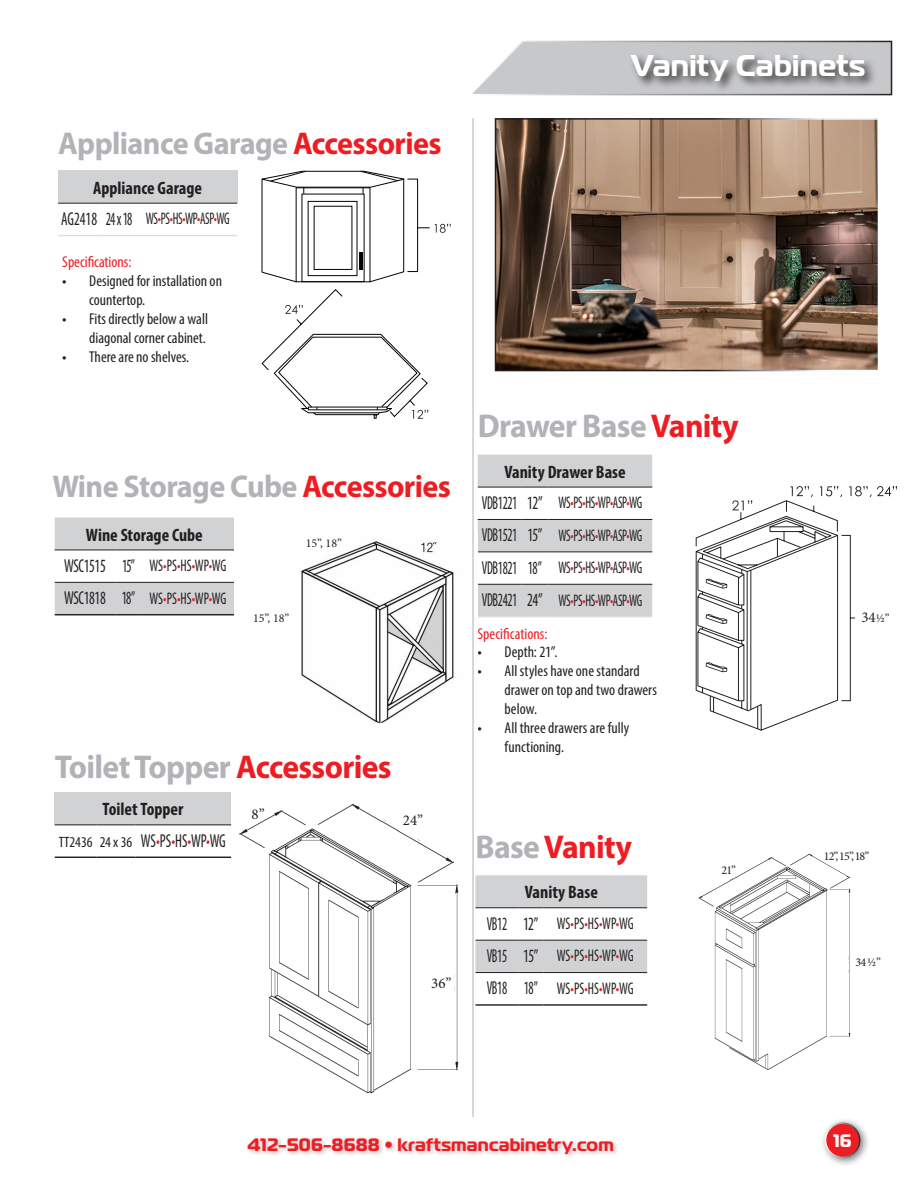
<style>
.page{position:relative;width:918px;height:1188px;background:#fff}
.page>*{position:absolute;margin:0;border:0;box-sizing:border-box;transform-origin:0 0}
.Header_H1{font:700 33px "Myriad Pro";letter-spacing:-.02em;color:#b2b3b7;scale:.96 1}
.Header_H1-2{font:700 33px "Myriad Pro";letter-spacing:-.02em;color:#ee1d23;scale:.96 1}
.Header_H1-3{font:700 31.5px "Myriad Pro";letter-spacing:-.02em;color:#b2b3b7;scale:.96 1}
.t1{font:700 30px "Magistral";letter-spacing:.01em;color:#fff}
.Table_Left_Bold{font:condensed 18.75px "Myriad Pro";letter-spacing:-.025em;color:#231f20;scale:.71 1}
.Table_Content_Red{font:condensed 18.75px "Myriad Pro";letter-spacing:-.01em;color:#231f20;scale:.8 1}
.Table_Left_Bold-2{font:condensed 18.75px "Myriad Pro";letter-spacing:-.025em;color:#231f20;scale:.8 1}
.Table_Content_Red-2{font:condensed 18.75px "Myriad Pro";letter-spacing:-.01em;color:#231f20;scale:.72 1}
.Table_Left_Bold-3{font:700 condensed 18px "Myriad Pro";color:#231f20}
.t2{font:700 18px "Magistral";letter-spacing:.01em;color:#ee1d23}
.t3{font:700 18px "Magistral";color:#fff}
.Table_Content_Red-3{font:condensed 16.8px "Myriad Pro";letter-spacing:-.02em;color:#231f20;scale:.74 1}
.Table_Content_Red-4{font:condensed 16.8px "Myriad Pro";letter-spacing:-.02em;color:#231f20;scale:.8 1}
.t4{font:condensed 15.75px/18.9px "Myriad Pro";color:#231f20}
.t5{font:condensed 15.75px "Myriad Pro";color:#ee1d23}
.t6{font:15px "Minion Pro";color:#231f20}
.Table_Left_Bold-4{font:condensed 15px "Myriad Pro";color:#231f20}
.t7{font:12px "Minion Pro";letter-spacing:-.075em;color:#231f20}
.s1{color:#ee1d23}
.s2{font-stretch:normal}
.s3{color:#b2b3b7}
.s4{font-size:12px}
</style>
<div class="page">
<img style="left:231px;top:803px;width:228px;height:291px">
<div style="left:55px;top:792px;width:176px;height:33px;background:#d1d2d4"></div>
<hr style="left:55px;top:825px;width:42px;height:1px;background:#231f20">
<hr style="left:97px;top:825px;width:39px;height:1px;background:#231f20">
<hr style="left:136px;top:825px;width:95px;height:1px;background:#231f20">
<hr style="left:55px;top:857px;width:42px;height:1px;background:#231f20">
<hr style="left:97px;top:857px;width:39px;height:1px;background:#231f20">
<hr style="left:136px;top:857px;width:95px;height:1px;background:#231f20">
<div style="left:245px;top:1135px;width:375px;height:26px;background:#231f20;opacity:.3"></div>
<div style="left:820px;top:1117px;width:50px;height:51px;background:#231f20;opacity:.6"></div>
<div style="left:826px;top:1123px;width:34px;height:34px;background:#ee1d23;border-radius:50%"></div>
<div style="left:825px;top:1122px;width:35px;height:36px;border:2px solid #fff;border-radius:50%"></div>
<div style="left:58px;top:171px;width:179px;height:32px;background:#d1d2d4"></div>
<hr style="left:58px;top:203px;width:42px;height:1px;background:#231f20">
<hr style="left:100px;top:203px;width:38px;height:1px;background:#231f20">
<hr style="left:138px;top:203px;width:99px;height:1px;background:#231f20">
<hr style="left:58px;top:235px;width:42px;height:1px;background:#dcdddf">
<hr style="left:100px;top:235px;width:38px;height:1px;background:#dcdddf">
<hr style="left:138px;top:235px;width:99px;height:1px;background:#dcdddf">
<svg style="left:261px;top:170px;width:190px;height:249px"></svg>
<img style="left:498px;top:121px;width:378px;height:247px">
<svg style="left:695px;top:486px;width:202px;height:245px"></svg>
<svg style="left:478px;top:455px;width:174px;height:162px"></svg>
<hr style="left:548px;top:616px;width:104px;height:1px;background:#dcdddf">
<svg style="left:472px;top:40px;width:421px;height:56px;background:#c9cacc"></svg>
<div style="left:628px;top:52px;width:249px;height:42px;background:#231f20;opacity:.85"></div>
<img style="left:698px;top:854px;width:153px;height:216px">
<svg style="left:476px;top:875px;width:171px;height:98px"></svg>
<hr style="left:543px;top:972px;width:104px;height:1px;background:#231f20">
<hr style="left:476px;top:1004px;width:42px;height:2px;background:#231f20">
<hr style="left:518px;top:1004px;width:25px;height:2px;background:#231f20">
<hr style="left:543px;top:1004px;width:104px;height:2px;background:#231f20">
<svg style="left:808px;top:853px;width:43px;height:27px"></svg>
<svg style="left:699px;top:854px;width:57px;height:37px"></svg>
<div style="left:828px;top:948px;width:21px;height:41px;background:#fff;border-radius:10px"></div>
<svg style="left:381px;top:803px;width:49px;height:37px"></svg>
<div style="left:428px;top:959px;width:27px;height:49px;background:#fff;border-radius:13px"></div>
<div style="left:855px;top:602px;width:36px;height:41px;background:#fff;border-radius:18px"></div>
<svg style="left:240px;top:803px;width:30px;height:24px"></svg>
<img style="left:301px;top:533px;width:173px;height:204px">
<svg style="left:306px;top:533px;width:33px;height:24px"></svg>
<svg style="left:55px;top:518px;width:179px;height:97px"></svg>
<hr style="left:142px;top:614px;width:92px;height:1px;background:#231f20">
<hr style="left:472px;top:118px;width:1px;height:999px;background:#fff">
<p class="Header_H1-3" style="left:58px;top:123px;width:401px">Appliance Garage <span class="s1">Accessories</span></p>
<p class="Table_Left_Bold-3" style="left:93px;top:176px;width:110px">Appliance Garage</p>
<p class="Table_Left_Bold-2" style="left:61px;top:207px;width:46px">AG2418</p>
<p class="Table_Content_Red-2" style="left:106px;top:207px;width:38px">24 x 18</p>
<p class="Table_Content_Red-3" style="left:146px;top:209px;width:115px">WS<span class="s1">•</span>PS<span class="s1">•</span>HS<span class="s1">•</span>WP<span class="s1">•</span>ASP<span class="s1">•</span>WG</p>
<p class="t5" style="left:62px;top:253px;width:71px">Specifications:</p>
<p class="t4" style="left:89px;top:271px;width:134px;text-indent:-27px"><span class="s2">•</span> Designed for installation on countertop.</p>
<p class="t4" style="left:62px;top:309px;width:147px;text-align:right"><span class="s2">•</span> Fits directly below a wall diagonal corner cabinet.</p>
<p class="t4" style="left:62px;top:347px;width:128px"><span class="s2">•</span> There are no shelves.</p>
<p class="Header_H1-3" style="left:52px;top:465px;width:417px">Wine Storage Cube <span class="s1">Accessories</span></p>
<p class="Table_Left_Bold-3" style="left:86px;top:523px;width:118px">Wine Storage Cube</p>
<p class="Table_Left_Bold-2" style="left:64px;top:554px;width:54px">WSC1515</p>
<p class="Table_Content_Red-2" style="left:122px;top:554px;width:20px">15”</p>
<p class="Table_Content_Red-4" style="left:150px;top:556px;width:98px">WS<span class="s1">•</span>PS<span class="s1">•</span>HS<span class="s1">•</span>WP<span class="s1">•</span>WG</p>
<p class="Table_Left_Bold-2" style="left:64px;top:587px;width:54px">WSC1818</p>
<p class="Table_Content_Red-2" style="left:122px;top:587px;width:20px">18”</p>
<p class="Table_Content_Red-4" style="left:150px;top:588px;width:98px">WS<span class="s1">•</span>PS<span class="s1">•</span>HS<span class="s1">•</span>WP<span class="s1">•</span>WG</p>
<p class="t7" style="left:306px;top:535px;width:38px">15”, 18”</p>
<p class="t7" style="left:253px;top:610px;width:38px">15”, 18”</p>
<p class="Header_H1" style="left:55px;top:745px;width:352px">Toilet Topper <span class="s1">Accessories</span></p>
<p class="Table_Left_Bold-3" style="left:102px;top:798px;width:83px">Toilet Topper</p>
<p class="Table_Left_Bold-4" style="left:59px;top:833px;width:35px">TT2436</p>
<p class="Table_Left_Bold-4" style="left:100px;top:833px;width:34px">24 x 36</p>
<p class="Table_Content_Red" style="left:141px;top:829px;width:108px">WS<span class="s1">•</span>PS<span class="s1">•</span>HS<span class="s1">•</span>WP<span class="s1">•</span>WG</p>
<p class="t6" style="left:252px;top:805px;width:15px">8”</p>
<p class="t6" style="left:403px;top:811px;width:22px">24”</p>
<p class="t6" style="left:431px;top:973px;width:22px">36”</p>
<p class="t1" style="left:631px;top:46px;width:236px">Vanity Cabinets</p>
<p class="Header_H1" style="left:478px;top:405px;width:273px">Drawer Base <span class="s1">Vanity</span></p>
<p class="Table_Left_Bold-3" style="left:504px;top:460px;width:123px">Vanity Drawer Base</p>
<p class="Table_Left_Bold" style="left:482px;top:491px;width:52px">VDB1221</p>
<p class="Table_Content_Red" style="left:527px;top:491px;width:21px">12”</p>
<p class="Table_Content_Red-3" style="left:558px;top:493px;width:115px">WS<span class="s1">•</span>PS<span class="s1">•</span>HS<span class="s1">•</span>WP<span class="s1">•</span>ASP<span class="s1">•</span>WG</p>
<p class="Table_Left_Bold" style="left:482px;top:524px;width:52px">VDB1521</p>
<p class="Table_Content_Red" style="left:527px;top:524px;width:21px">15”</p>
<p class="Table_Content_Red-3" style="left:558px;top:525px;width:115px">WS<span class="s1">•</span>PS<span class="s1">•</span>HS<span class="s1">•</span>WP<span class="s1">•</span>ASP<span class="s1">•</span>WG</p>
<p class="Table_Left_Bold" style="left:482px;top:556px;width:52px">VDB1821</p>
<p class="Table_Content_Red-2" style="left:528px;top:556px;width:21px">18”</p>
<p class="Table_Content_Red-3" style="left:558px;top:557px;width:115px">WS<span class="s1">•</span>PS<span class="s1">•</span>HS<span class="s1">•</span>WP<span class="s1">•</span>ASP<span class="s1">•</span>WG</p>
<p class="Table_Left_Bold" style="left:482px;top:589px;width:52px">VDB2421</p>
<p class="Table_Content_Red" style="left:527px;top:589px;width:21px">24”</p>
<p class="Table_Content_Red-3" style="left:558px;top:590px;width:115px">WS<span class="s1">•</span>PS<span class="s1">•</span>HS<span class="s1">•</span>WP<span class="s1">•</span>ASP<span class="s1">•</span>WG</p>
<p class="t5" style="left:478px;top:624px;width:71px">Specifications:</p>
<p class="t4" style="left:478px;top:643px;width:82px"><span class="s2">•</span> Depth: 21”.</p>
<p class="t4" style="left:505px;top:662px;width:154px;text-indent:-27px"><span class="s2">•</span> All styles have one standard drawer on top and two drawers below.</p>
<p class="t4" style="left:505px;top:718px;width:126px;text-indent:-27px"><span class="s2">•</span> All three drawers are fully functioning.</p>
<p class="Header_H1-2" style="left:476px;top:825px;width:164px"><span class="s3">Base</span> Vanity</p>
<p class="Table_Left_Bold-3" style="left:525px;top:881px;width:75px">Vanity Base</p>
<p class="Table_Left_Bold" style="left:487px;top:912px;width:30px">VB12</p>
<p class="Table_Content_Red" style="left:523px;top:912px;width:21px">12”</p>
<p class="Table_Content_Red-4" style="left:557px;top:913px;width:98px">WS<span class="s1">•</span>PS<span class="s1">•</span>HS<span class="s1">•</span>WP<span class="s1">•</span>WG</p>
<p class="Table_Left_Bold" style="left:487px;top:944px;width:30px">VB15</p>
<p class="Table_Content_Red" style="left:523px;top:944px;width:21px">15”</p>
<p class="Table_Content_Red-4" style="left:557px;top:946px;width:98px">WS<span class="s1">•</span>PS<span class="s1">•</span>HS<span class="s1">•</span>WP<span class="s1">•</span>WG</p>
<p class="Table_Left_Bold" style="left:487px;top:977px;width:30px">VB18</p>
<p class="Table_Content_Red-2" style="left:524px;top:977px;width:21px">18”</p>
<p class="Table_Content_Red-4" style="left:557px;top:978px;width:98px">WS<span class="s1">•</span>PS<span class="s1">•</span>HS<span class="s1">•</span>WP<span class="s1">•</span>WG</p>
<p class="t7" style="left:722px;top:862px;width:16px">21”</p>
<p class="t6" style="left:861px;top:607px;width:30px">34<span class="s4">½”</span></p>
<p class="t7" style="left:824px;top:848px;width:47px">12”, 15”, 18”</p>
<p class="t7" style="left:856px;top:954px;width:27px">34 ½”</p>
<p class="t2" style="left:247px;top:1133px;width:368px">412-506-8688 • kraftsmancabinetry.com</p>
<p class="t3" style="left:833px;top:1129px;width:20px">16</p>
</div>
